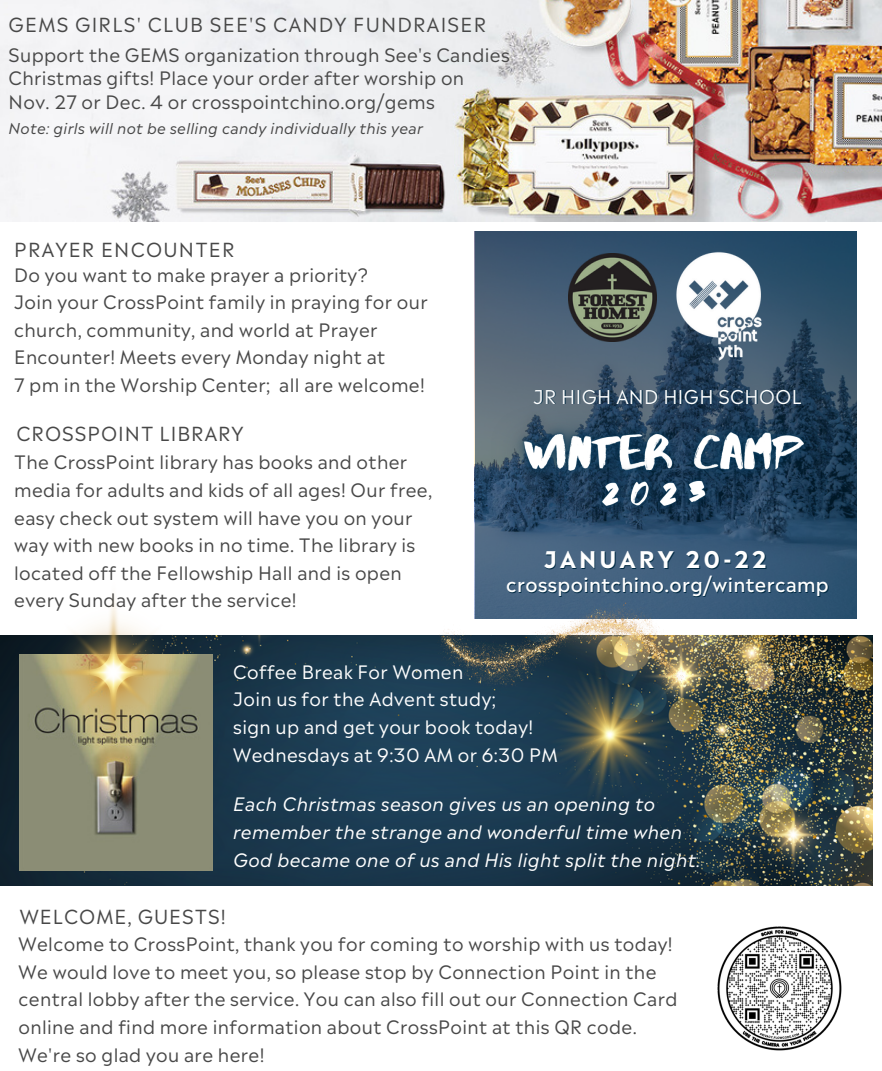
<style>
.page{position:relative;width:882px;height:1071px;background:#fff}
.page>*{position:absolute;margin:0;border:0;box-sizing:border-box;transform-origin:0 0}
.t1{font:700 22.75px "Madera";letter-spacing:.14em;color:#fff}
.t2{font:19.25px "Madera";letter-spacing:.065em;color:#484848}
.t3{font:500 19.25px "Madera";letter-spacing:.02em;color:#fff}
.t4{font:18.9px "Madera";letter-spacing:.02em;color:#fff}
.t5{font:18.38px/27.7px "Madera";letter-spacing:.02em;color:#484848}
.t6{font:italic 18.38px/27.7px "Madera";letter-spacing:.02em;color:#fff}
.t7{font:18.38px/27.7px "Madera";letter-spacing:.02em;color:#fff}
.t8{font:italic 14.88px "Madera";letter-spacing:.02em;color:#484848}
</style>
<div class="page">
<img style="left:717px;top:926px;width:125px;height:125px">
<img style="left:0;top:0;width:882px;height:222px">
<svg style="left:475px;top:232px;width:382px;height:387px;background:#3a5874"></svg>
<img style="left:569px;top:253px;width:88px;height:88px">
<img style="left:675px;top:250px;width:89px;height:105px">
<img style="left:474px;top:355px;width:383px;height:192px">
<img style="left:555px;top:426px;width:237px;height:135px">
<img style="left:0;top:636px;width:873px;height:249px">
<img style="left:20px;top:654px;width:193px;height:217px">
<img style="left:531px;top:702px;width:161px;height:116px">
<img style="left:16px;top:601px;width:195px;height:169px">
<img style="left:436px;top:601px;width:256px;height:101px">
<p class="t2" style="left:9px;top:8px;width:479px">GEMS GIRLS' CLUB SEE'S CANDY FUNDRAISER</p>
<p class="t5" style="left:9px;top:41px;width:503px;line-height:23.6px">Support the GEMS organization through See's Candies<br>Christmas gifts! Place your order after worship on<br>Nov. 27 or Dec. 4 or crosspointchino.org/gems</p>
<p class="t8" style="left:9px;top:115px;width:416px">Note: girls will not be selling candy individually this year</p>
<p class="t2" style="left:14px;top:233px;width:222px">PRAYER ENCOUNTER</p>
<p class="t5" style="left:14px;top:258px;width:415px">Do you want to make prayer a priority?<br>Join your CrossPoint family in praying for our church, community, and world at Prayer Encounter! Meets every Monday night at<br>7 pm in the Worship Center; all are welcome!</p>
<p class="t2" style="left:16px;top:417px;width:229px">CROSSPOINT LIBRARY</p>
<p class="t5" style="left:14px;top:446px;width:420px">The CrossPoint library has books and other media for adults and kids of all ages! Our free, easy check out system will have you on your way with new books in no time. The library is located off the Fellowship Hall and is open every Sunday after the service!</p>
<p class="t4" style="left:534px;top:380px;width:270px">JR HIGH AND HIGH SCHOOL</p>
<p class="t1" style="left:544px;top:539px;width:224px">JANUARY 20-22</p>
<p class="t3" style="left:506px;top:568px;width:324px">crosspointchino.org/wintercamp</p>
<p class="t7" style="left:233px;top:656px;width:326px">Coffee Break For Women<br>Join us for the Advent study;<br>sign up and get your book today!<br>Wednesdays at 9:30 AM or 6:30 PM</p>
<p class="t6" style="left:233px;top:788px;width:469px">Each Christmas season gives us an opening to remember the strange and wonderful time when<br>God became one of us and His light split the night.</p>
<p class="t2" style="left:20px;top:900px;width:208px">WELCOME, GUESTS!</p>
<p class="t5" style="left:19px;top:928px;width:660px">Welcome to CrossPoint, thank you for coming to worship with us today!<br>We would love to meet you, so please stop by Connection Point in the central lobby after the service. You can also fill out our Connection Card online and find more information about CrossPoint at this QR code.<br>We're so glad you are here!</p>
</div>
